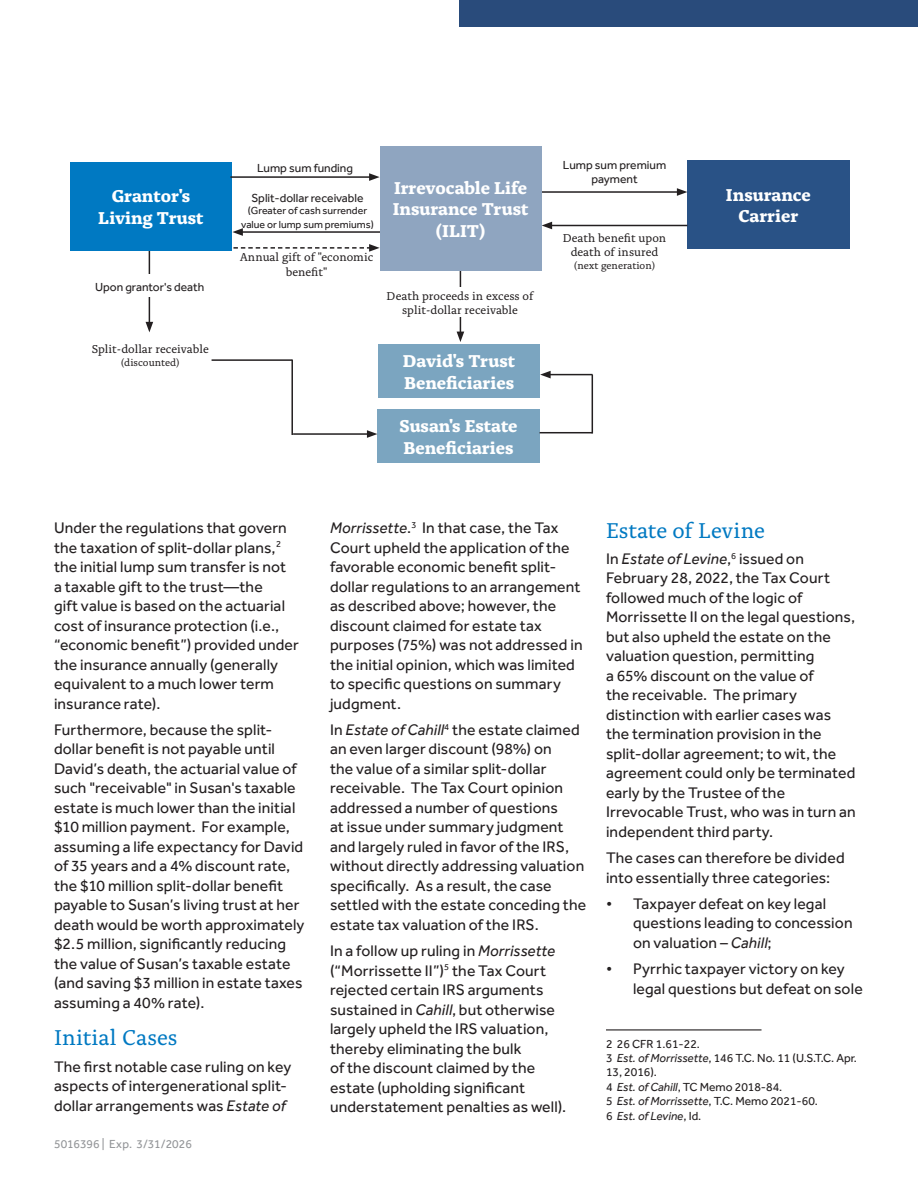
<style>
.page{position:relative;width:918px;height:1188px;background:#fff}
.page>*{position:absolute;margin:0;border:0;box-sizing:border-box;transform-origin:0 0}
.body_effra_10_12{font:22.5px "Alda Pro";color:#0079c2}
.sub_bullet{font:700 18px/21.6px "Alda Pro";color:#fff}
.body_effra_10_12-2{font:15.75px/19.5px "Effra Pro";letter-spacing:.01em;color:#231f20}
.sub_bullet-2{font:12px/14.4px "Effra Pro";color:#231f20}
.sub_bullet-3{font:12px/14.4px "Alda Pro";color:#231f20;text-align:center}
.Body_New{font:12px "Effra Pro";letter-spacing:.005em;color:#939598}
.sub_bullet-4{font:italic 12px "Effra Pro";color:#231f20}
.sub_bullet-5{font:10.5px/13.5px "Effra Pro";color:#231f20;text-align:center}
.sub_bullet-6{font:10.5px "Alda Pro";color:#231f20}
.s1{font-style:italic}
.s2{font-style:normal}
</style>
<div class="page">
<div style="left:459px;top:0;width:459px;height:27px;background:#294b7b"></div>
<hr style="left:606px;top:1029px;width:156px;height:1px;background:#231f20">
<hr style="left:149px;top:250px;width:1px;height:74px;background:#231f20">
<svg style="left:146px;top:322px;width:7px;height:10px"></svg>
<div style="left:70px;top:162px;width:162px;height:88px;background:#0079c2"></div>
<div style="left:87px;top:275px;width:126px;height:22px;background:#fff"></div>
<div style="left:687px;top:161px;width:162px;height:88px;background:#295286"></div>
<div style="left:378px;top:344px;width:162px;height:54px;background:#7ba5c0"></div>
<hr style="left:230px;top:176px;width:141px;height:2px;background:#231f20">
<svg style="left:369px;top:173px;width:11px;height:8px"></svg>
<hr style="left:241px;top:231px;width:143px;height:2px;background:#231f20">
<svg style="left:232px;top:228px;width:11px;height:8px"></svg>
<svg style="left:233px;top:244px;width:147px;height:8px"></svg>
<hr style="left:542px;top:191px;width:137px;height:2px;background:#231f20">
<svg style="left:677px;top:188px;width:10px;height:8px"></svg>
<hr style="left:550px;top:225px;width:137px;height:1px;background:#231f20">
<svg style="left:542px;top:222px;width:10px;height:7px"></svg>
<hr style="left:460px;top:270px;width:1px;height:64px;background:#231f20">
<svg style="left:457px;top:332px;width:7px;height:10px"></svg>
<div style="left:377px;top:409px;width:162px;height:54px;background:#7ba5c0"></div>
<hr style="left:212px;top:359px;width:81px;height:2px;background:#231f20">
<hr style="left:291px;top:360px;width:2px;height:75px;background:#231f20">
<hr style="left:293px;top:433px;width:76px;height:2px;background:#231f20">
<svg style="left:367px;top:430px;width:10px;height:8px"></svg>
<div style="left:380px;top:146px;width:162px;height:125px;background:#8fa5c0"></div>
<div style="left:382px;top:287px;width:156px;height:30px;background:#fff"></div>
<hr style="left:548px;top:374px;width:45px;height:1px;background:#231f20">
<svg style="left:540px;top:371px;width:11px;height:7px"></svg>
<hr style="left:540px;top:432px;width:52px;height:1px;background:#231f20">
<hr style="left:592px;top:375px;width:1px;height:58px;background:#231f20">
<p class="sub_bullet" style="left:112px;top:183px;width:80px">Grantor's</p>
<p class="sub_bullet" style="left:98px;top:205px;width:107px">Living Trust</p>
<p class="sub_bullet-2" style="left:95px;top:279px;width:111px">Upon grantor's death</p>
<p class="sub_bullet-3" style="left:92px;top:341px;width:119px">Split-dollar receivable</p>
<p class="sub_bullet-6" style="left:121px;top:355px;width:61px">(discounted)</p>
<p class="sub_bullet-2" style="left:257px;top:161px;width:98px">Lump sum funding</p>
<p class="sub_bullet-2" style="left:252px;top:191px;width:113px">Split-dollar receivable</p>
<p class="sub_bullet-5" style="left:241px;top:204px;width:134px">(Greater of cash surrender value or lump sum premiums)</p>
<p class="sub_bullet-3" style="left:240px;top:249px;width:135px">Annual gift of "economic benefit"</p>
<p class="sub_bullet" style="left:393px;top:175px;width:137px">Irrevocable Life<br>Insurance Trust</p>
<p class="sub_bullet" style="left:436px;top:218px;width:51px">(ILIT)</p>
<p class="sub_bullet-3" style="left:387px;top:287px;width:148px">Death proceeds in excess of split-dollar receivable</p>
<p class="sub_bullet" style="left:403px;top:348px;width:114px">David's Trust</p>
<p class="sub_bullet" style="left:404px;top:370px;width:111px">Beneficiaries</p>
<p class="sub_bullet" style="left:399px;top:414px;width:120px">Susan's Estate</p>
<p class="sub_bullet" style="left:403px;top:435px;width:111px">Beneficiaries</p>
<p class="sub_bullet-2" style="left:563px;top:158px;width:105px;text-align:center">Lump sum premium payment</p>
<p class="sub_bullet-3" style="left:563px;top:229px;width:105px">Death benefit upon</p>
<p class="sub_bullet-3" style="left:571px;top:244px;width:89px">death of insured</p>
<p class="sub_bullet-6" style="left:574px;top:257px;width:83px">(next generation)</p>
<p class="sub_bullet" style="left:726px;top:182px;width:86px">Insurance</p>
<p class="sub_bullet" style="left:738px;top:204px;width:62px">Carrier</p>
<p class="body_effra_10_12-2" style="left:54px;top:518px;width:246px">Under the regulations that govern the taxation of split-dollar plans,<sup>2 </sup>the initial lump sum transfer is not<br>a taxable gift to the trust—the<br>gift value is based on the actuarial cost of insurance protection (i.e., “economic benefit”) provided under the insurance annually (generally equivalent to a much lower term insurance rate).</p>
<p class="body_effra_10_12-2" style="left:54px;top:720px;width:252px">Furthermore, because the split&shy;dollar benefit is not payable until David’s death, the actuarial value of such "receivable" in Susan's taxable estate is much lower than the initial $10 million payment. For example, assuming a life expectancy for David of 35 years and a 4% discount rate, the $10 million split-dollar benefit payable to Susan’s living trust at her death would be worth approximately $2.5 million, significantly reducing the value of Susan’s taxable estate (and saving $3 million in estate taxes assuming a 40% rate).</p>
<p class="body_effra_10_12" style="left:54px;top:1021px;width:125px">Initial Cases</p>
<p class="body_effra_10_12-2" style="left:54px;top:1057px;width:239px">The first notable case ruling on key aspects of intergenerational split&shy;dollar arrangements was <span class="s1">Estate of</span></p>
<p class="Body_New" style="left:54px;top:1137px;width:139px">5016396 | Exp. 3/31/2026</p>
<p class="body_effra_10_12-2" style="left:330px;top:518px;width:254px"><span class="s1">Morrissette</span>.<sup>3</sup> In that case, the Tax<br>Court upheld the application of the favorable economic benefit split&shy;dollar regulations to an arrangement as described above; however, the discount claimed for estate tax purposes (75%) was not addressed in the initial opinion, which was limited to specific questions on summary judgment.</p>
<p class="body_effra_10_12-2" style="left:330px;top:720px;width:258px">In <span class="s1">Estate of Cahill</span><sup>4</sup> the estate claimed an even larger discount (98%) on<br>the value of a similar split-dollar receivable. The Tax Court opinion addressed a number of questions<br>at issue under summary judgment and largely ruled in favor of the IRS, without directly addressing valuation specifically. As a result, the case settled with the estate conceding the estate tax valuation of the IRS.</p>
<p class="body_effra_10_12-2" style="left:330px;top:941px;width:238px">In a follow up ruling in <span class="s1">Morrissette </span>(“Morrissette II”)<sup>5</sup> the Tax Court rejected certain IRS arguments sustained in <span class="s1">Cahill</span>, but otherwise largely upheld the IRS valuation, thereby eliminating the bulk<br>of the discount claimed by the estate (upholding significant understatement penalties as well).</p>
<p class="body_effra_10_12" style="left:606px;top:514px;width:160px">Estate of Levine</p>
<p class="body_effra_10_12-2" style="left:606px;top:549px;width:251px">In <span class="s1">Estate of Levine</span>,<sup>6</sup> issued on<br>February 28, 2022, the Tax Court followed much of the logic of<br>Morrissette II on the legal questions, but also upheld the estate on the valuation question, permitting<br>a 65% discount on the value of<br>the receivable. The primary distinction with earlier cases was the termination provision in the split-dollar agreement; to wit, the agreement could only be terminated early by the Trustee of the<br>Irrevocable Trust, who was in turn an independent third party.</p>
<p class="body_effra_10_12-2" style="left:606px;top:848px;width:240px">The cases can therefore be divided into essentially three categories:</p>
<p class="body_effra_10_12-2" style="left:633px;top:894px;width:221px;text-indent:-27px">• Taxpayer defeat on key legal questions leading to concession on valuation – <span class="s1">Cahill</span>;</p>
<p class="body_effra_10_12-2" style="left:633px;top:959px;width:231px;text-indent:-27px">• Pyrrhic taxpayer victory on key legal questions but defeat on sole</p>
<p class="sub_bullet-2" style="left:606px;top:1036px;width:95px">2 26 CFR 1.61-22.</p>
<p class="sub_bullet-2" style="left:606px;top:1051px;width:253px">3 <span class="s1">Est. of Morrissette</span>, 146 T.C. No. 11 (U.S.T.C. Apr.<br>13, 2016).</p>
<p class="sub_bullet-2" style="left:606px;top:1080px;width:178px">4 <span class="s1">Est. of Cahill</span>, TC Memo 2018-84.</p>
<p class="sub_bullet-2" style="left:606px;top:1094px;width:214px">5 <span class="s1">Est. of Morrissette</span>, T.C. Memo 2021-60.</p>
<p class="sub_bullet-4" style="left:606px;top:1109px;width:97px"><span class="s2">6</span> Est. of Levine<span class="s2">, Id.</span></p>
</div>
